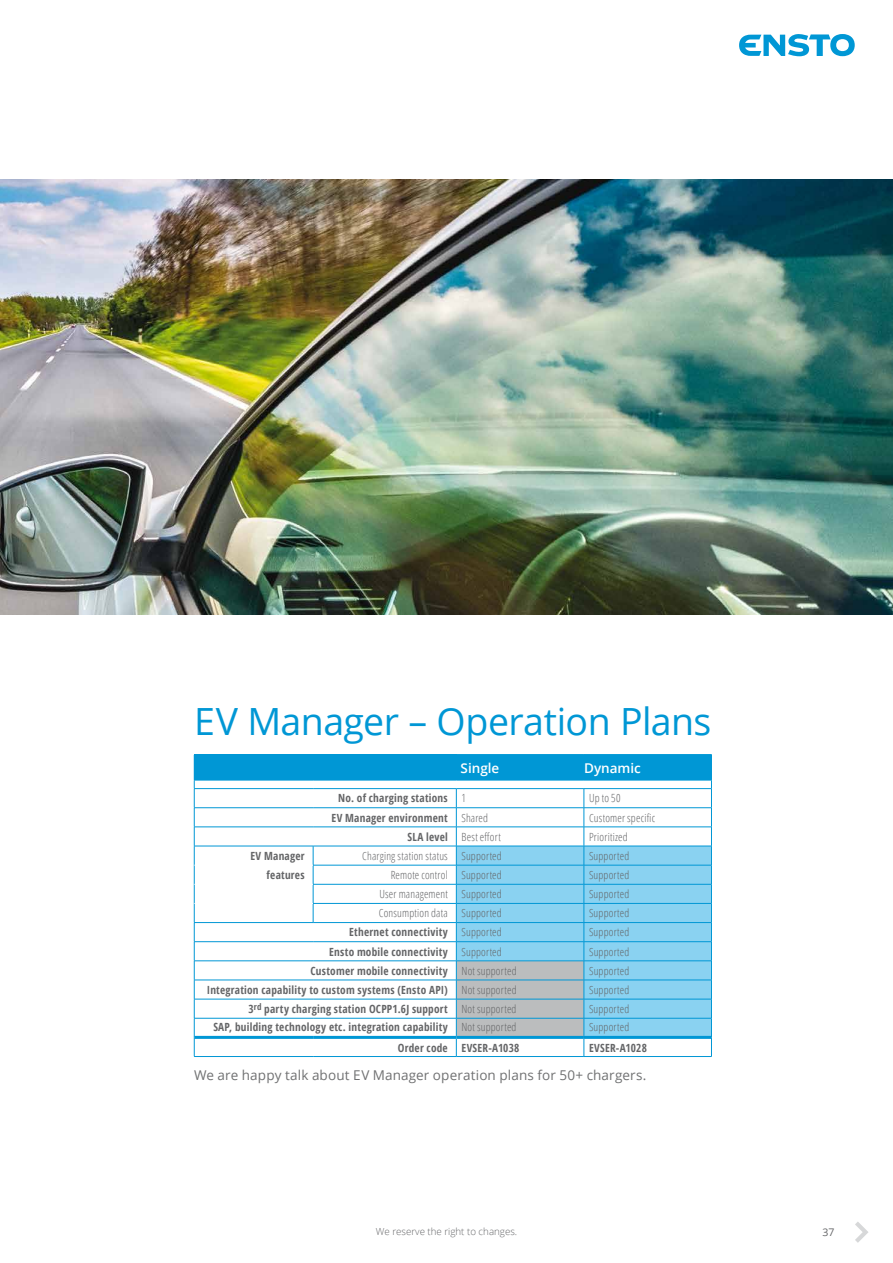
<style>
.page{position:relative;width:893px;height:1263px;background:#fff}
.page>*{position:absolute;margin:0;border:0;box-sizing:border-box;transform-origin:0 0}
.t1{font:37.5px "Open Sans";letter-spacing:-.015em;color:#0097d5}
.t2{font:13.5px "Open Sans";letter-spacing:.01em;color:#707172}
.t3{font:600 13.5px "Open Sans";color:#fff}
.t4{font:700 condensed 11.25px "Open Sans";letter-spacing:.02em;color:#646567}
.t5{font:300 condensed 11.25px "Open Sans";letter-spacing:.015em;color:#646567}
.t6{font:10.5px "Open Sans";color:#646567}
.t7{font:300 9.75px "Open Sans";color:#646567}
.s1{font-weight:300}
.s2{font-weight:700}
</style>
<div class="page">
<svg style="left:739px;top:34px;width:116px;height:22px"></svg>
<svg style="left:855px;top:1222px;width:13px;height:21px"></svg>
<div style="left:194px;top:754px;width:262px;height:26px;background:#0097d5"></div>
<svg style="left:195px;top:789px;width:261px;height:267px"></svg>
<hr style="left:194px;top:780px;width:119px;height:1px;background:#0097d5">
<hr style="left:313px;top:780px;width:143px;height:1px;background:#0097d5">
<hr style="left:194px;top:788px;width:119px;height:1px;background:#0097d5">
<hr style="left:313px;top:788px;width:143px;height:1px;background:#0097d5">
<hr style="left:194px;top:807px;width:119px;height:1px;background:#0097d5">
<hr style="left:313px;top:807px;width:143px;height:1px;background:#0097d5">
<hr style="left:194px;top:827px;width:119px;height:1px;background:#0097d5">
<hr style="left:313px;top:827px;width:143px;height:1px;background:#0097d5">
<hr style="left:194px;top:846px;width:119px;height:1px;background:#0097d5">
<hr style="left:313px;top:846px;width:143px;height:1px;background:#0097d5">
<hr style="left:313px;top:865px;width:143px;height:1px;background:#0097d5">
<hr style="left:313px;top:884px;width:143px;height:1px;background:#0097d5">
<hr style="left:313px;top:903px;width:143px;height:1px;background:#0097d5">
<hr style="left:194px;top:922px;width:119px;height:1px;background:#0097d5">
<hr style="left:313px;top:922px;width:143px;height:1px;background:#0097d5">
<hr style="left:194px;top:941px;width:119px;height:1px;background:#0097d5">
<hr style="left:313px;top:941px;width:143px;height:1px;background:#0097d5">
<hr style="left:194px;top:960px;width:119px;height:1px;background:#0097d5">
<hr style="left:313px;top:960px;width:143px;height:1px;background:#0097d5">
<hr style="left:194px;top:980px;width:119px;height:1px;background:#0097d5">
<hr style="left:313px;top:980px;width:143px;height:1px;background:#0097d5">
<hr style="left:194px;top:1056px;width:119px;height:1px;background:#0097d5">
<hr style="left:313px;top:1056px;width:143px;height:1px;background:#0097d5">
<hr style="left:456px;top:1056px;width:128px;height:1px;background:#0097d5">
<hr style="left:584px;top:1056px;width:128px;height:1px;background:#0097d5">
<hr style="left:194px;top:1036px;width:119px;height:3px;background:#0097d5">
<hr style="left:313px;top:1036px;width:143px;height:3px;background:#0097d5">
<hr style="left:194px;top:999px;width:119px;height:1px;background:#0097d5">
<hr style="left:313px;top:999px;width:143px;height:1px;background:#0097d5">
<hr style="left:194px;top:1018px;width:119px;height:1px;background:#0097d5">
<hr style="left:313px;top:1018px;width:143px;height:1px;background:#0097d5">
<svg style="left:313px;top:846px;width:1px;height:76px"></svg>
<svg style="left:456px;top:754px;width:256px;height:302px"></svg>
<hr style="left:456px;top:1036px;width:128px;height:3px;background:#0097d5">
<hr style="left:584px;top:1036px;width:127px;height:3px;background:#0097d5">
<hr style="left:194px;top:865px;width:119px;height:1px;background:#fff">
<hr style="left:194px;top:884px;width:119px;height:1px;background:#fff">
<hr style="left:194px;top:903px;width:119px;height:1px;background:#fff">
<svg style="left:194px;top:780px;width:1px;height:276px"></svg>
<img style="left:0;top:179px;width:893px;height:436px">
<h1 class="t1" style="left:194px;top:695px;width:519px">EV Manager – Operation Plans</h1>
<p class="t3" style="left:461px;top:758px;width:40px">Single</p>
<p class="t3" style="left:584px;top:758px;width:58px">Dynamic</p>
<p class="t4" style="left:338px;top:790px;width:129px">No. of charging stations <span class="s1">1</span></p>
<p class="t5" style="left:589px;top:791px;width:33px">Up to 50</p>
<p class="t4" style="left:331px;top:810px;width:158px">EV Manager environment <span class="s1">Shared</span></p>
<p class="t5" style="left:589px;top:810px;width:68px">Customer specific</p>
<p class="t5" style="left:407px;top:829px;width:95px"><span class="s2">SLA level</span> Best effort</p>
<p class="t5" style="left:589px;top:829px;width:40px">Prioritized</p>
<p class="t4" style="left:250px;top:848px;width:56px">EV Manager</p>
<p class="t5" style="left:362px;top:848px;width:141px">Charging station status Supported</p>
<p class="t5" style="left:589px;top:848px;width:42px">Supported</p>
<p class="t4" style="left:267px;top:867px;width:39px">features</p>
<p class="t5" style="left:391px;top:867px;width:113px">Remote control Supported</p>
<p class="t5" style="left:589px;top:867px;width:42px">Supported</p>
<p class="t5" style="left:379px;top:886px;width:124px">User management Supported</p>
<p class="t5" style="left:589px;top:886px;width:42px">Supported</p>
<p class="t5" style="left:379px;top:905px;width:125px">Consumption data Supported</p>
<p class="t5" style="left:589px;top:905px;width:42px">Supported</p>
<p class="t4" style="left:349px;top:924px;width:154px">Ethernet connectivity <span class="s1">Supported</span></p>
<p class="t5" style="left:589px;top:925px;width:42px">Supported</p>
<p class="t4" style="left:329px;top:944px;width:174px">Ensto mobile connectivity <span class="s1">Supported</span></p>
<p class="t5" style="left:589px;top:944px;width:42px">Supported</p>
<p class="t4" style="left:310px;top:963px;width:208px">Customer mobile connectivity <span class="s1">Not supported</span></p>
<p class="t5" style="left:589px;top:963px;width:42px">Supported</p>
<p class="t4" style="left:207px;top:982px;width:311px">Integration capability to custom systems (Ensto API) <span class="s1">Not supported</span></p>
<p class="t5" style="left:589px;top:982px;width:42px">Supported</p>
<p class="t4" style="left:248px;top:1001px;width:270px">3<sup>rd</sup> party charging station OCPP1.6J support <span class="s1">Not supported</span></p>
<p class="t5" style="left:589px;top:1001px;width:42px">Supported</p>
<p class="t4" style="left:213px;top:1019px;width:305px">SAP, building technology etc. integration capability <span class="s1">Not supported</span></p>
<p class="t5" style="left:589px;top:1020px;width:42px">Supported</p>
<p class="t4" style="left:398px;top:1040px;width:123px">Order code EVSER-A1038</p>
<p class="t4" style="left:589px;top:1040px;width:59px">EVSER-A1028</p>
<p class="t2" style="left:194px;top:1066px;width:454px">We are happy talk about EV Manager operation plans for 50+ chargers.</p>
<p class="t7" style="left:376px;top:1225px;width:143px">We reserve the right to changes.</p>
<p class="t6" style="left:822px;top:1225px;width:14px">37</p>
</div>
